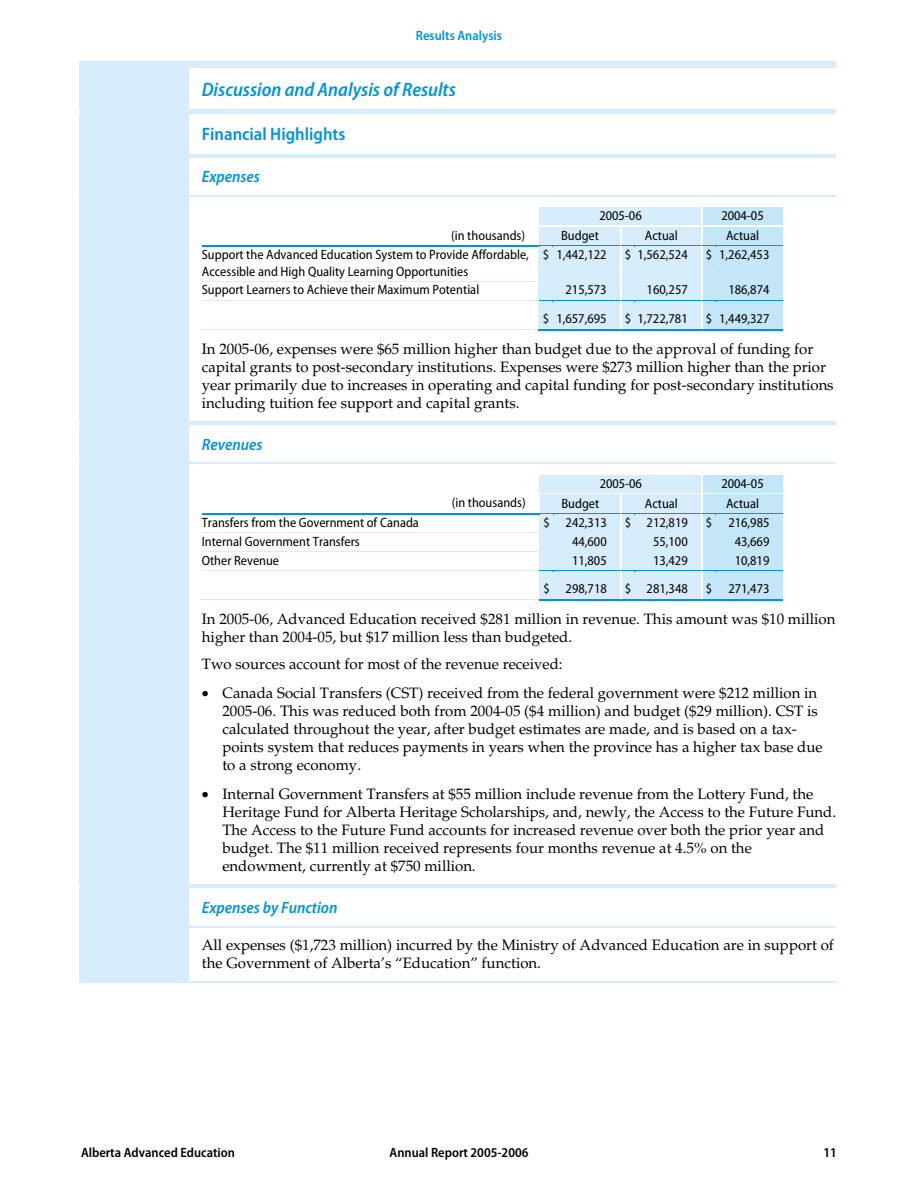
<style>
.page{position:relative;width:918px;height:1188px;background:#fff}
.page>*{position:absolute;margin:0;border:0;box-sizing:border-box;transform-origin:0 0}
.t1{font:italic 600 semi-condensed 19.5px "Myriad Pro";color:#0093dd}
.t2{font:600 semi-condensed 18px "Myriad Pro";color:#0093dd}
.t3{font:italic 600 semi-condensed 16.5px "Myriad Pro";color:#0093dd}
.t4{font:15px/18.1px "Palatino";color:#000}
.t5{font:semi-condensed 13.5px/16.2px "Myriad Pro";color:#000}
.t6{font:600 semi-condensed 13.5px "Myriad Pro";color:#000}
.t7{font:600 semi-condensed 13.5px "Myriad Pro";color:#0093dd}
</style>
<div class="page">
<div style="left:81px;top:68px;width:107px;height:42px;background:#d7edfb"></div>
<div style="left:80px;top:61px;width:128px;height:7px;background:#d7edfb"></div>
<div style="left:208px;top:61px;width:628px;height:7px;background:#d7edfb"></div>
<hr style="left:80px;top:68px;width:1px;height:42px;background:#d7edfb">
<div style="left:81px;top:114px;width:107px;height:40px;background:#d7edfb"></div>
<hr style="left:80px;top:110px;width:126px;height:4px;background:#d7edfb">
<hr style="left:206px;top:110px;width:630px;height:4px;background:#d7edfb">
<hr style="left:80px;top:114px;width:1px;height:40px;background:#d7edfb">
<div style="left:81px;top:157px;width:107px;height:38px;background:#d7edfb"></div>
<hr style="left:81px;top:154px;width:107px;height:3px;background:#d7edfb">
<hr style="left:188px;top:154px;width:17px;height:3px;background:#d7edfb">
<hr style="left:205px;top:154px;width:631px;height:3px;background:#d7edfb">
<hr style="left:80px;top:157px;width:1px;height:38px;background:#d7edfb">
<div style="left:81px;top:196px;width:107px;height:226px;background:#d7edfb"></div>
<hr style="left:202px;top:246px;width:337px;height:1px;background:#0093dd">
<hr style="left:202px;top:281px;width:418px;height:1px;background:#d7edfb">
<hr style="left:202px;top:300px;width:337px;height:1px;background:#d7edfb">
<hr style="left:201px;top:329px;width:338px;height:1px;background:#d7edfb">
<svg style="left:538px;top:207px;width:245px;height:124px;background:#cce8f9"></svg>
<hr style="left:714px;top:330px;width:69px;height:1px;background:#0093dd">
<hr style="left:717px;top:329px;width:66px;height:1px;background:#0093dd">
<hr style="left:80px;top:195px;width:108px;height:1px;background:#d7edfb">
<svg style="left:188px;top:195px;width:14px;height:1px"></svg>
<hr style="left:202px;top:195px;width:634px;height:1px;background:#d7edfb">
<hr style="left:80px;top:196px;width:1px;height:226px;background:#d7edfb">
<div style="left:81px;top:425px;width:107px;height:38px;background:#d7edfb"></div>
<hr style="left:80px;top:422px;width:108px;height:3px;background:#d7edfb">
<hr style="left:188px;top:422px;width:17px;height:3px;background:#d7edfb">
<hr style="left:205px;top:422px;width:631px;height:3px;background:#d7edfb">
<hr style="left:80px;top:425px;width:1px;height:38px;background:#d7edfb">
<div style="left:81px;top:464px;width:107px;height:421px;background:#d7edfb"></div>
<hr style="left:202px;top:513px;width:337px;height:1px;background:#0093dd">
<hr style="left:202px;top:533px;width:418px;height:1px;background:#d7edfb">
<hr style="left:202px;top:552px;width:418px;height:1px;background:#d7edfb">
<hr style="left:202px;top:570px;width:337px;height:1px;background:#d7edfb">
<hr style="left:201px;top:599px;width:339px;height:1px;background:#d7edfb">
<svg style="left:539px;top:475px;width:244px;height:126px;background:#cbe8f9"></svg>
<hr style="left:714px;top:601px;width:69px;height:1px;background:#0093dd">
<hr style="left:717px;top:599px;width:66px;height:1px;background:#0093dd">
<hr style="left:80px;top:463px;width:108px;height:1px;background:#d7edfb">
<svg style="left:188px;top:463px;width:14px;height:1px"></svg>
<hr style="left:202px;top:463px;width:634px;height:1px;background:#d7edfb">
<hr style="left:80px;top:464px;width:1px;height:421px;background:#d7edfb">
<div style="left:81px;top:888px;width:107px;height:38px;background:#d7edfb"></div>
<hr style="left:80px;top:885px;width:108px;height:3px;background:#d7edfb">
<hr style="left:188px;top:885px;width:17px;height:3px;background:#d7edfb">
<hr style="left:205px;top:885px;width:631px;height:3px;background:#d7edfb">
<hr style="left:80px;top:888px;width:1px;height:38px;background:#d7edfb">
<div style="left:81px;top:927px;width:107px;height:54px;background:#d7edfb"></div>
<hr style="left:81px;top:926px;width:107px;height:1px;background:#d7edfb">
<svg style="left:188px;top:926px;width:14px;height:1px"></svg>
<hr style="left:202px;top:926px;width:634px;height:1px;background:#d7edfb">
<hr style="left:80px;top:927px;width:1px;height:56px;background:#d7edfb">
<hr style="left:80px;top:981px;width:108px;height:2px;background:#d7edfb">
<svg style="left:188px;top:981px;width:13px;height:2px"></svg>
<hr style="left:201px;top:981px;width:635px;height:2px;background:#d7edfb">
<p class="t7" style="left:416px;top:27px;width:88px">Results Analysis</p>
<h1 class="t1" style="left:202px;top:82px;width:256px">Discussion and Analysis of Results</h1>
<p class="t2" style="left:202px;top:124px;width:145px">Financial Highlights</p>
<p class="t3" style="left:202px;top:170px;width:60px">Expenses</p>
<p class="t5" style="left:599px;top:208px;width:44px">2005-06</p>
<p class="t5" style="left:721px;top:208px;width:44px">2004-05</p>
<p class="t5" style="left:451px;top:228px;width:76px">(in thousands)</p>
<p class="t5" style="left:561px;top:228px;width:39px">Budget</p>
<p class="t5" style="left:645px;top:228px;width:35px">Actual</p>
<p class="t5" style="left:726px;top:228px;width:35px">Actual</p>
<p class="t5" style="left:202px;top:248px;width:329px">Support the Advanced Education System to Provide Affordable,<br>Accessible and High Quality Learning Opportunities</p>
<p class="t5" style="left:543px;top:248px;width:65px">$ 1,442,122</p>
<p class="t5" style="left:625px;top:248px;width:64px">$ 1,562,524</p>
<p class="t5" style="left:706px;top:248px;width:65px">$ 1,262,453</p>
<p class="t5" style="left:202px;top:283px;width:279px">Support Learners to Achieve their Maximum Potential</p>
<p class="t5" style="left:566px;top:283px;width:43px">215,573</p>
<p class="t5" style="left:647px;top:283px;width:43px">160,257</p>
<p class="t5" style="left:728px;top:283px;width:43px">186,874</p>
<p class="t5" style="left:543px;top:311px;width:65px">$ 1,657,695</p>
<p class="t5" style="left:625px;top:311px;width:64px">$ 1,722,781</p>
<p class="t5" style="left:706px;top:311px;width:65px">$ 1,449,327</p>
<p class="t4" style="left:202px;top:341px;width:633px">In 2005-06, expenses were $65 million higher than budget due to the approval of funding for capital grants to post-secondary institutions. Expenses were $273 million higher than the prior year primarily due to increases in operating and capital funding for post-secondary institutions including tuition fee support and capital grants.</p>
<p class="t3" style="left:202px;top:438px;width:62px">Revenues</p>
<p class="t5" style="left:600px;top:476px;width:44px">2005-06</p>
<p class="t5" style="left:721px;top:476px;width:44px">2004-05</p>
<p class="t5" style="left:452px;top:496px;width:76px">(in thousands)</p>
<p class="t5" style="left:561px;top:496px;width:39px">Budget</p>
<p class="t5" style="left:645px;top:496px;width:35px">Actual</p>
<p class="t5" style="left:726px;top:496px;width:35px">Actual</p>
<p class="t5" style="left:202px;top:516px;width:219px">Transfers from the Government of Canada</p>
<p class="t5" style="left:544px;top:516px;width:65px">$ 242,313</p>
<p class="t5" style="left:625px;top:516px;width:64px">$ 212,819</p>
<p class="t5" style="left:706px;top:516px;width:65px">$ 216,985</p>
<p class="t5" style="left:202px;top:534px;width:159px">Internal Government Transfers</p>
<p class="t5" style="left:572px;top:534px;width:36px">44,600</p>
<p class="t5" style="left:653px;top:534px;width:36px">55,100</p>
<p class="t5" style="left:735px;top:534px;width:36px">43,669</p>
<p class="t5" style="left:202px;top:553px;width:79px">Other Revenue</p>
<p class="t5" style="left:572px;top:553px;width:36px">11,805</p>
<p class="t5" style="left:653px;top:553px;width:36px">13,429</p>
<p class="t5" style="left:735px;top:553px;width:36px">10,819</p>
<p class="t5" style="left:544px;top:582px;width:65px">$ 298,718</p>
<p class="t5" style="left:625px;top:582px;width:64px">$ 281,348</p>
<p class="t5" style="left:706px;top:582px;width:65px">$ 271,473</p>
<p class="t4" style="left:202px;top:612px;width:635px">In 2005-06, Advanced Education received $281 million in revenue. This amount was $10 million higher than 2004-05, but $17 million less than budgeted.</p>
<p class="t4" style="left:202px;top:657px;width:362px">Two sources account for most of the revenue received:</p>
<p class="t4" style="left:222px;top:685px;width:602px;text-indent:-21px">• Canada Social Transfers (CST) received from the federal government were $212 million in 2005-06. This was reduced both from 2004-05 ($4 million) and budget ($29 million). CST is calculated throughout the year, after budget estimates are made, and is based on a tax&shy;points system that reduces payments in years when the province has a higher tax base due to a strong economy.</p>
<p class="t4" style="left:222px;top:786px;width:615px;text-indent:-21px">• Internal Government Transfers at $55 million include revenue from the Lottery Fund, the Heritage Fund for Alberta Heritage Scholarships, and, newly, the Access to the Future Fund.<br>The Access to the Future Fund accounts for increased revenue over both the prior year and budget. The $11 million received represents four months revenue at 4.5% on the endowment, currently at $750 million.</p>
<p class="t3" style="left:202px;top:901px;width:137px">Expenses by Function</p>
<p class="t4" style="left:202px;top:938px;width:634px">All expenses ($1,723 million) incurred by the Ministry of Advanced Education are in support of the Government of Alberta’s “Education” function.</p>
<p class="t6" style="left:81px;top:1145px;width:156px">Alberta Advanced Education</p>
<p class="t6" style="left:390px;top:1145px;width:140px">Annual Report 2005-2006</p>
<p class="t6" style="left:824px;top:1145px;width:15px">11</p>
</div>
